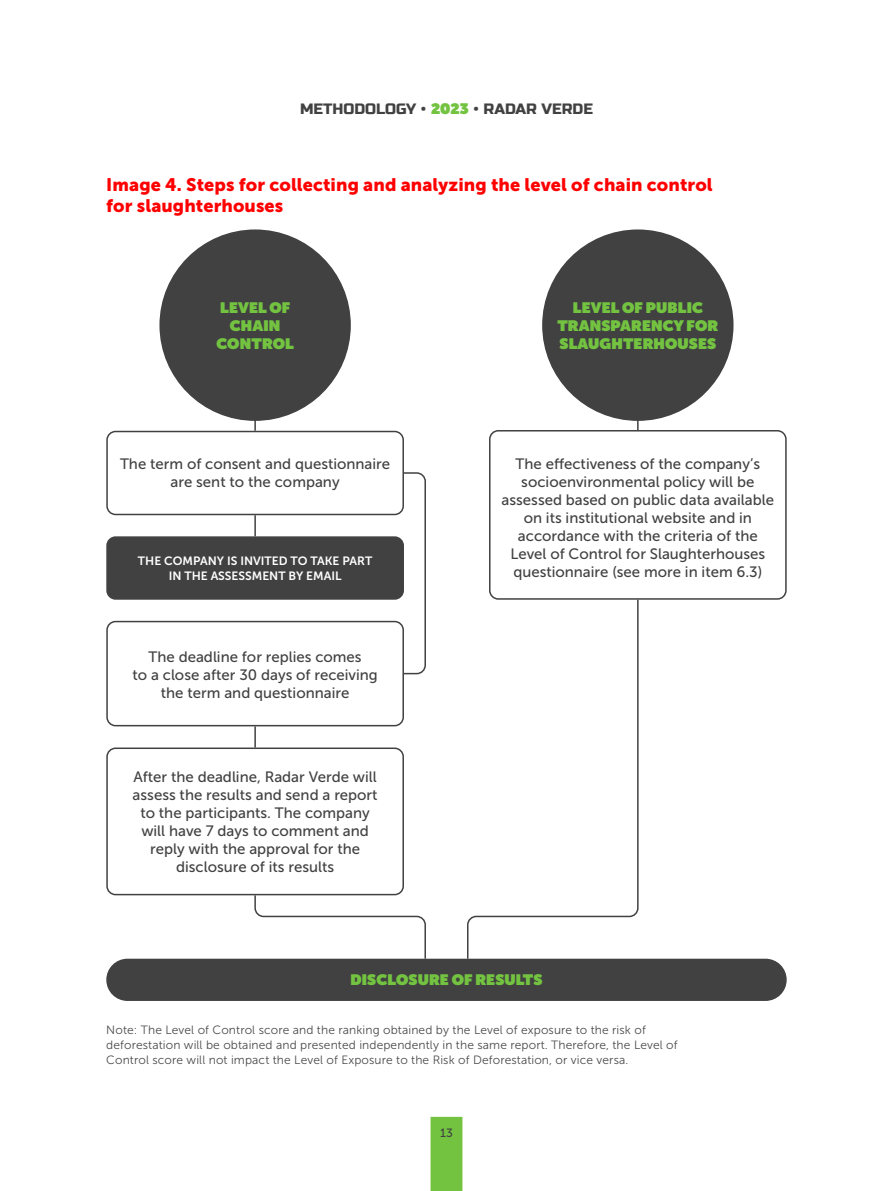
<style>
.page{position:relative;width:893px;height:1191px;background:#fff}
.page>*{position:absolute;margin:0;border:0;box-sizing:border-box;transform-origin:0 0}
.t1{font:18px/21px "Museo Sans 900";letter-spacing:.005em;color:#f00}
.t2{font:15px/18px "Museo Sans 500";color:#414141;text-align:center}
.t3{font:900 15px/18px "Museo Sans Display";letter-spacing:.01em;color:#73c341;text-align:center}
.t4{font:15px "Russo One";color:#414141}
.t5{font:12px/15px "Museo Sans 300";letter-spacing:.01em;color:#4b4b4b}
.t6{font:12px/15px "Museo Sans 700";color:#fff;text-align:center}
.t7{font:12px "Museo Sans 500";color:#414141}
.s1{font-family:"Museo Sans Display";font-weight:900;color:#73c341}
</style>
<div class="page">
<div style="left:431px;top:1116px;width:31px;height:75px;background:#73c341"></div>
<div style="left:160px;top:230px;width:190px;height:190px;background:#414141;border-radius:50%"></div>
<div style="left:543px;top:230px;width:190px;height:190px;background:#414141;border-radius:50%"></div>
<div style="left:107px;top:959px;width:679px;height:41px;background:#414141;border-radius:20px"></div>
<div style="left:106px;top:958px;width:681px;height:43px;border:2px solid #414141;border-radius:20px"></div>
<div style="left:106px;top:431px;width:298px;height:84px;border:2px solid #414141;border-radius:9px"></div>
<div style="left:106px;top:621px;width:298px;height:105px;border:2px solid #414141;border-radius:9px"></div>
<div style="left:106px;top:747px;width:298px;height:148px;border:2px solid #414141;border-radius:9px"></div>
<div style="left:107px;top:537px;width:296px;height:62px;background:#414141;border-radius:9px"></div>
<div style="left:106px;top:536px;width:298px;height:63px;border:2px solid #414141;border-radius:9px"></div>
<div style="left:489px;top:430px;width:298px;height:169px;border:2px solid #414141;border-radius:9px"></div>
<hr style="left:254px;top:409px;width:2px;height:22px;background:#414141">
<hr style="left:254px;top:515px;width:2px;height:21px;background:#414141">
<svg style="left:402px;top:471px;width:24px;height:204px"></svg>
<hr style="left:254px;top:726px;width:2px;height:21px;background:#414141">
<svg style="left:254px;top:894px;width:173px;height:66px"></svg>
<hr style="left:637px;top:409px;width:2px;height:22px;background:#414141">
<svg style="left:466px;top:598px;width:173px;height:362px"></svg>
<p class="t4" style="left:300px;top:100px;width:294px">METHODOLOGY • <span class="s1">2023</span> • RADAR VERDE</p>
<p class="t1" style="left:106px;top:174px;width:608px">Image 4. Steps for collecting and analyzing the level of chain control for slaughterhouses</p>
<p class="t3" style="left:217px;top:298px;width:79px">LEVEL OF<br>CHAIN<br>CONTROL</p>
<p class="t3" style="left:557px;top:298px;width:162px">LEVEL OF PUBLIC<br>TRANSPARENCY FOR<br>SLAUGHTERHOUSES</p>
<p class="t2" style="left:120px;top:455px;width:272px">The term of consent and questionnaire are sent to the company</p>
<p class="t6" style="left:138px;top:553px;width:236px">THE COMPANY IS INVITED TO TAKE PART<br>IN THE ASSESSMENT BY EMAIL</p>
<p class="t2" style="left:132px;top:647px;width:247px">The deadline for replies comes<br>to a close after 30 days of receiving the term and questionnaire</p>
<p class="t2" style="left:133px;top:768px;width:246px">After the deadline, Radar Verde will assess the results and send a report to the participants. The company will have 7 days to comment and reply with the approval for the disclosure of its results</p>
<p class="t2" style="left:502px;top:455px;width:274px">The effectiveness of the company’s socioenvironmental policy will be assessed based on public data available on its institutional website and in accordance with the criteria of the Level of Control for Slaughterhouses questionnaire (see more in item 6.3)</p>
<p class="t3" style="left:350px;top:971px;width:194px">DISCLOSURE OF RESULTS</p>
<p class="t5" style="left:106px;top:1022px;width:573px">Note: The Level of Control score and the ranking obtained by the Level of exposure to the risk of deforestation will be obtained and presented independently in the same report. Therefore, the Level of<br>Control score will not impact the Level of Exposure to the Risk of Deforestation, or vice versa.</p>
<p class="t7" style="left:440px;top:1126px;width:14px">13</p>
</div>
